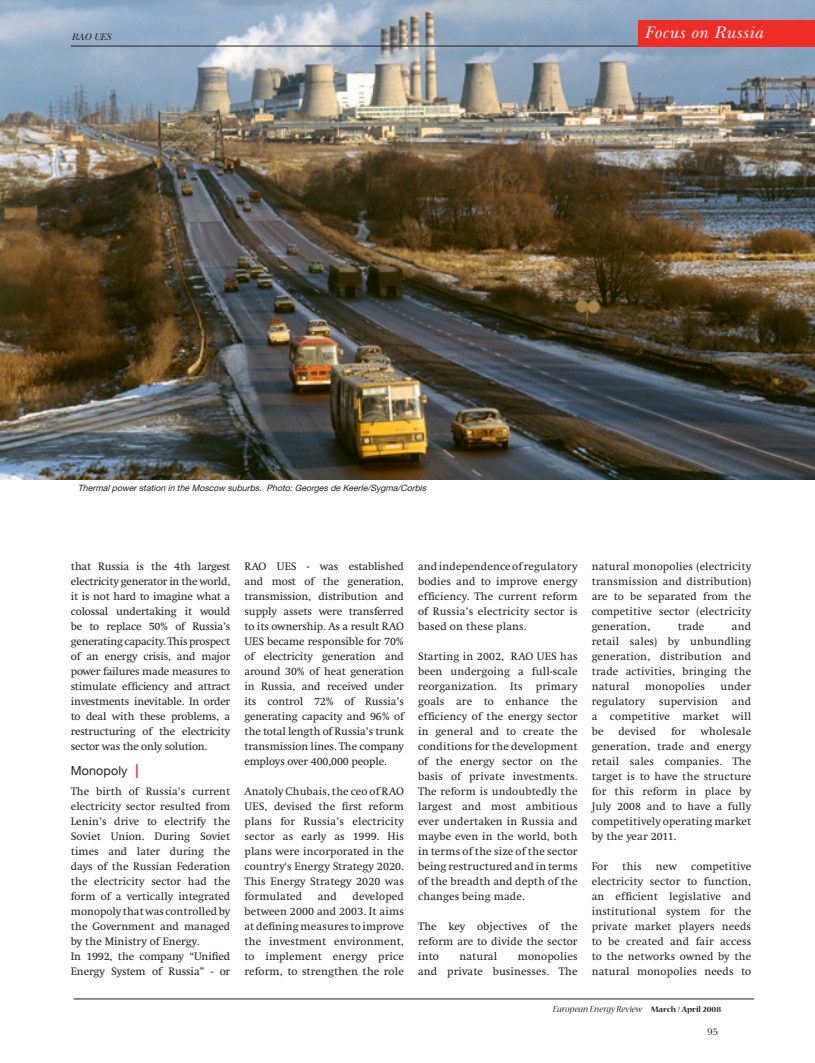
<style>
.page{position:relative;width:815px;height:1063px;background:#fff}
.page>*{position:absolute;margin:0;border:0;box-sizing:border-box;transform-origin:0 0}
.t1{font:italic 17.5px "New Baskerville";letter-spacing:.03em;color:#fff}
.t2{font:12.5px "Helvetica Neue LT Std";letter-spacing:.01em;color:#231f20}
.t3{font:11.25px/15px "Swift";letter-spacing:.01em;color:#231f20;text-align:justify}
.t4{font:italic 10px "Nueva Std";color:#231f20}
.t5{font:italic 10px "New Baskerville";color:#231f20}
.t6{font:10px "New Baskerville";color:#231f20}
.t7{font:italic 8.75px "Helvetica Neue LT Std";color:#231f20}
.s1{font-weight:700;font-size:13.75px;color:#ee2d27}
.s2{font-weight:700;font-style:normal;font-size:8.75px}
</style>
<div class="page">
<hr style="left:74px;top:999px;width:680px;height:1px;background:#231f20">
<img style="left:0;top:0;width:815px;height:480px">
<hr style="left:71px;top:46px;width:744px;height:1px;background:#231f20">
<div style="left:639px;top:20px;width:176px;height:26px;background:#ee2d27"></div>
<p class="t5" style="left:71px;top:31px;width:41px">RAO UES</p>
<h1 class="t1" style="left:645px;top:23px;width:119px">Focus on Russia</h1>
<p class="t7" style="left:78px;top:482px;width:352px">Thermalpowerstation in the Moscow suburbs. Photo:Georges de Keerle/Sygma/Corbis</p>
<p class="t3" style="left:71px;top:559px;width:161px">that Russia is the 4th largest electricity generator in the world, it is not hard to imagine what a colossal undertaking it would be to replace 50% of Russia’s generating capacity. This prospect of an energy crisis, and major power failures made measures to stimulate efficiency and attract investments inevitable. In order to deal with these problems, a restructuring of the electricity sector was the only solution.</p>
<p class="t2" style="left:71px;top:763px;width:69px">Monopoly <span class="s1">|</span></p>
<p class="t3" style="left:71px;top:784px;width:161px;text-align:left">The birth of Russia’s current electricity sector resulted from<br>Lenin’s drive to electrify the<br>Soviet Union. During Soviet times and later during the days of the Russian Federation the electricity sector had the form of a vertically integrated monopoly that was controlled by the Government and managed by the Ministry of Energy.<br>In 1992, the company “Unified<br>Energy System of Russia” - or</p>
<p class="t3" style="left:244px;top:559px;width:161px">RAO UES - was established and most of the generation, transmission, distribution and supply assets were transferred to its ownership. As a result RAO UES became responsible for 70% of electricity generation and around 30% of heat generation in Russia, and received under its control 72% of Russia’s generating capacity and 96% of the total length of Russia’s trunk transmission lines. The company employs over 400,000 people.</p>
<p class="t3" style="left:244px;top:784px;width:161px">Anatoly Chubais, the ceo of RAO UES, devised the first reform plans for Russia’s electricity sector as early as 1999. His plans were incorporated in the country's Energy Strategy 2020.<br>This Energy Strategy 2020 was formulated</p>
<p class="t3" style="left:244px;top:889px;width:161px;text-indent:108px">developed between 2000 and 2003. It aims at defining measures to improve the investment environment, to implement energy price reform, to strengthen the role</p>
<p class="t3" style="left:318px;top:889px;width:21px">and</p>
<p class="t3" style="left:418px;top:559px;width:161px">and independence of regulatory bodies and to improve energy efficiency. The current reform of Russia’s electricity sector is based on these plans.</p>
<p class="t3" style="left:418px;top:649px;width:161px">Starting in 2002, RAO UES has been undergoing a full-scale reorganization. Its primary goals are to enhance the efficiency of the energy sector in general and to create the conditions for the development of the energy sector on the basis of private investments.<br>The reform is undoubtedly the largest and most ambitious ever undertaken in Russia and maybe even in the world, both in terms of the size of the sector being restructured and in terms of the breadth and depth of the changes being made.</p>
<p class="t3" style="left:418px;top:919px;width:161px">The key objectives of the reform are to divide the sector into</p>
<p class="t3" style="left:418px;top:949px;width:161px;text-align:right">monopolies<br>and private businesses. The</p>
<p class="t3" style="left:459px;top:949px;width:39px">natural</p>
<p class="t3" style="left:592px;top:559px;width:161px">natural monopolies (electricity transmission and distribution) are to be separated from the competitive sector (electricity generation,</p>
<p class="t3" style="left:592px;top:619px;width:161px;text-indent:140px">and retail sales) by unbundling generation, distribution and trade activities, bringing the natural</p>
<p class="t3" style="left:678px;top:619px;width:28px">trade</p>
<p class="t3" style="left:592px;top:679px;width:161px;text-indent:129px">under regulatory supervision and a competitive market will be</p>
<p class="t3" style="left:645px;top:679px;width:61px">monopolies</p>
<p class="t3" style="left:618px;top:724px;width:39px">devised</p>
<p class="t3" style="left:671px;top:724px;width:16px">for</p>
<p class="t3" style="left:592px;top:724px;width:161px;text-indent:109px">wholesale generation, trade and energy retail sales companies. The target is to have the structure for this reform in place by July 2008 and to have a fully competitively operating market by the year 2011.</p>
<p class="t3" style="left:592px;top:859px;width:18px">For</p>
<p class="t3" style="left:622px;top:859px;width:21px">this</p>
<p class="t3" style="left:656px;top:859px;width:23px">new</p>
<p class="t3" style="left:592px;top:859px;width:161px;text-indent:99px">competitive electricity sector to function, an efficient legislative and institutional system for the private market players needs to be created and fair access to the networks owned by the natural monopolies needs to</p>
<p class="t4" style="left:553px;top:1004px;width:170px">European Energy Review <span class="s2">March / April 2008</span></p>
<p class="t6" style="left:707px;top:1026px;width:12px">95</p>
</div>
